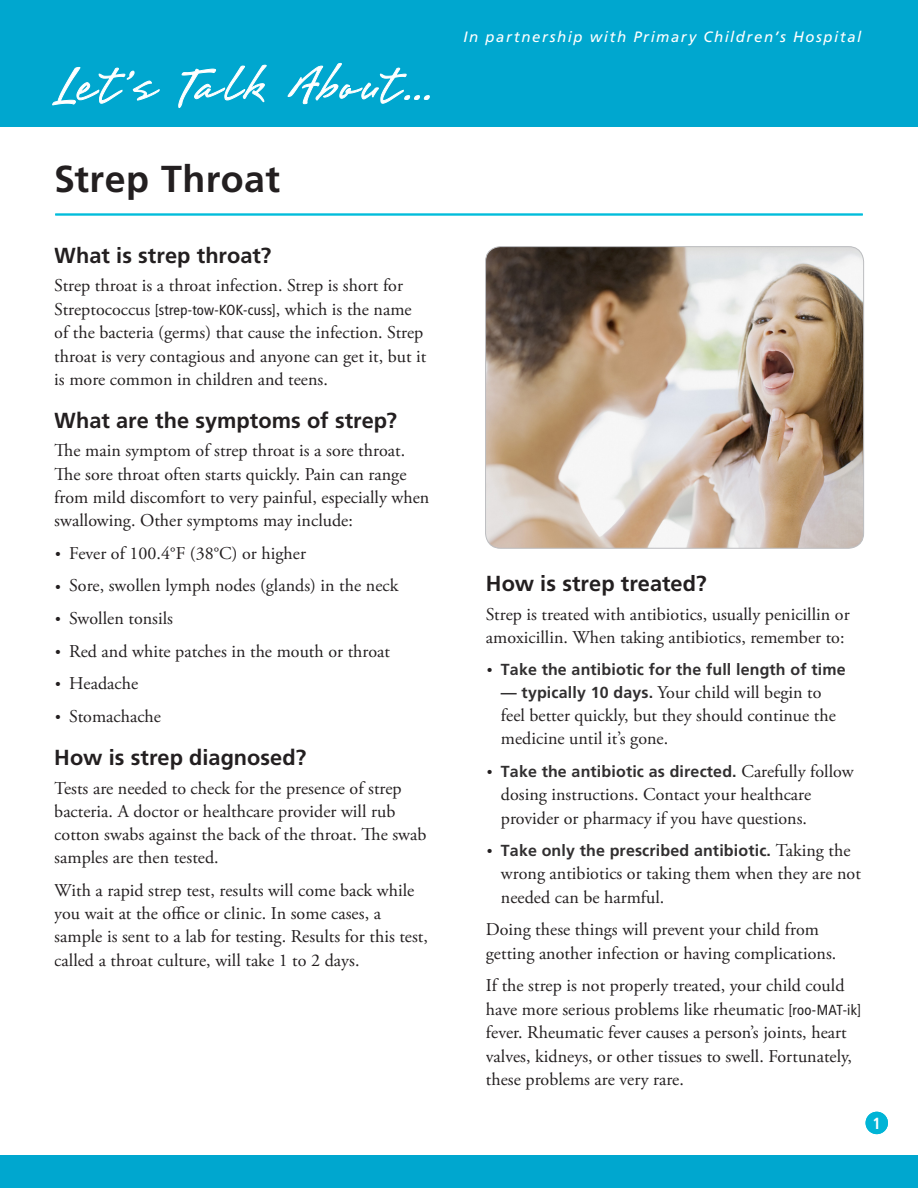
<style>
.page{position:relative;width:918px;height:1188px;background:#fff}
.page>*{position:absolute;margin:0;border:0;box-sizing:border-box;transform-origin:0 0}
.Title__h1{font:700 37.5px "Frutiger LT Std";letter-spacing:.015em;color:#231f20}
.Level_1__h1{font:700 21.75px "Frutiger LT Std";letter-spacing:.005em;color:#231f20}
.Main__p{font:18px/23.2px "Adobe Garamond Pro";color:#231f20}
.Level_1{font:18px/23.2px "Adobe Garamond Pro";color:#231f20}
.t1{font:700 condensed 16.2px "Frutiger LT Std";color:#fff}
.t2{font:700 15.9px "Frutiger LT Std";letter-spacing:.01em;color:#312f30}
.t3{font:italic 15px "Frutiger LT Std";letter-spacing:.105em;color:#fff}
.s1{font-family:"Frutiger LT Std";font-stretch:condensed;font-size:14.7px}
.s2{font-size:15px}
.s3{font-family:"Adobe Garamond Pro";font-weight:400;font-size:15px;color:#231f20}
.s4{font-family:"Frutiger LT Std";font-weight:700;font-size:15.9px;color:#312f30}
.s5{font-family:"Adobe Garamond Pro";font-weight:400;font-size:18px;color:#231f20}
</style>
<div class="page">
<div style="left:0;top:1156px;width:918px;height:32px;background:#00a7cf"></div>
<div style="left:866px;top:1112px;width:22px;height:22px;background:#00b4d6;border-radius:50%"></div>
<div style="left:0;top:0;width:918px;height:127px;background:#00a7cf"></div>
<svg style="left:52px;top:63px;width:378px;height:45px"></svg>
<hr style="left:55px;top:214px;width:808px;height:1px;background:#00bddb">
<img style="left:486px;top:247px;width:378px;height:301px">
<div style="left:485px;top:246px;width:379px;height:303px;border:1px solid #bcbdc0;border-radius:15px"></div>
<p class="t3" style="left:463px;top:28px;width:399px">In partnership with Primary Children’s Hospital</p>
<p class="Title__h1" style="left:54px;top:157px;width:228px">Strep Throat</p>
<p class="Level_1__h1" style="left:54px;top:242px;width:218px">What is strep throat?</p>
<p class="Main__p" style="left:54px;top:274px;width:374px">Strep throat is a throat infection. Strep is short for Streptococcus <span class="s1">[strep-tow-KOK-cuss]</span>, which is the name of the bacteria (germs) that cause the infection. Strep throat is very contagious and anyone can get it, but it is more common in children and teens.</p>
<p class="Level_1__h1" style="left:54px;top:408px;width:344px">What are the symptoms of strep?</p>
<p class="Main__p" style="left:54px;top:440px;width:377px">The main symptom of strep throat is a sore throat.<br>The sore throat often starts quickly. Pain can range from mild discomfort to very painful, especially when swallowing. Other symptoms may include:</p>
<p class="Main__p" style="left:55px;top:542px;width:252px"><span class="s2">•</span> Fever of 100.4°F (38°C) or higher</p>
<p class="Main__p" style="left:55px;top:575px;width:345px"><span class="s2">•</span> Sore, swollen lymph nodes (glands) in the neck</p>
<p class="Main__p" style="left:55px;top:607px;width:120px"><span class="s2">•</span> Swollen tonsils</p>
<p class="Main__p" style="left:55px;top:640px;width:336px"><span class="s2">•</span> Red and white patches in the mouth or throat</p>
<p class="Main__p" style="left:55px;top:673px;width:85px"><span class="s2">•</span> Headache</p>
<p class="Main__p" style="left:55px;top:705px;width:108px"><span class="s2">•</span> Stomachache</p>
<p class="Level_1__h1" style="left:54px;top:745px;width:254px">How is strep diagnosed?</p>
<p class="Main__p" style="left:54px;top:777px;width:374px">Tests are needed to check for the presence of strep bacteria. A doctor or healthcare provider will rub cotton swabs against the back of the throat. The swab samples are then tested.</p>
<p class="Main__p" style="left:54px;top:879px;width:375px">With a rapid strep test, results will come back while you wait at the office or clinic. In some cases, a sample is sent to a lab for testing. Results for this test, called a throat culture, will take 1 to 2 days.</p>
<p class="Level_1__h1" style="left:486px;top:571px;width:222px">How is strep treated?</p>
<p class="Main__p" style="left:486px;top:603px;width:365px">Strep is treated with antibiotics, usually penicillin or amoxicillin. When taking antibiotics, remember to:</p>
<p class="t2" style="left:487px;top:660px;width:360px"><span class="s3">•</span> Take the antibiotic for the full length of time</p>
<p class="Main__p" style="left:501px;top:681px;width:336px"><span class="s4">— typically 10 days.</span> Your child will begin to feel better quickly, but they should continue the medicine until it’s gone.</p>
<p class="t2" style="left:487px;top:762px;width:369px"><span class="s3">•</span> Take the antibiotic as directed. <span class="s5">Carefully follow</span></p>
<p class="Main__p" style="left:501px;top:784px;width:312px">dosing instructions. Contact your healthcare provider or pharmacy if you have questions.</p>
<p class="t2" style="left:487px;top:841px;width:365px"><span class="s3">•</span> Take only the prescribed antibiotic. <span class="s5">Taking the</span></p>
<p class="Main__p" style="left:501px;top:863px;width:362px">wrong antibiotics or taking them when they are not needed can be harmful.</p>
<p class="Level_1" style="left:486px;top:919px;width:352px">Doing these things will prevent your child from getting another infection or having complications.</p>
<p class="Main__p" style="left:486px;top:974px;width:377px">If the strep is not properly treated, your child could have more serious problems like rheumatic <span class="s1">[roo-MAT-ik] </span>fever. Rheumatic fever causes a person’s joints, heart valves, kidneys, or other tissues to swell. Fortunately, these problems are very rare.</p>
<p class="t1" style="left:873px;top:1113px;width:10px">1</p>
</div>
